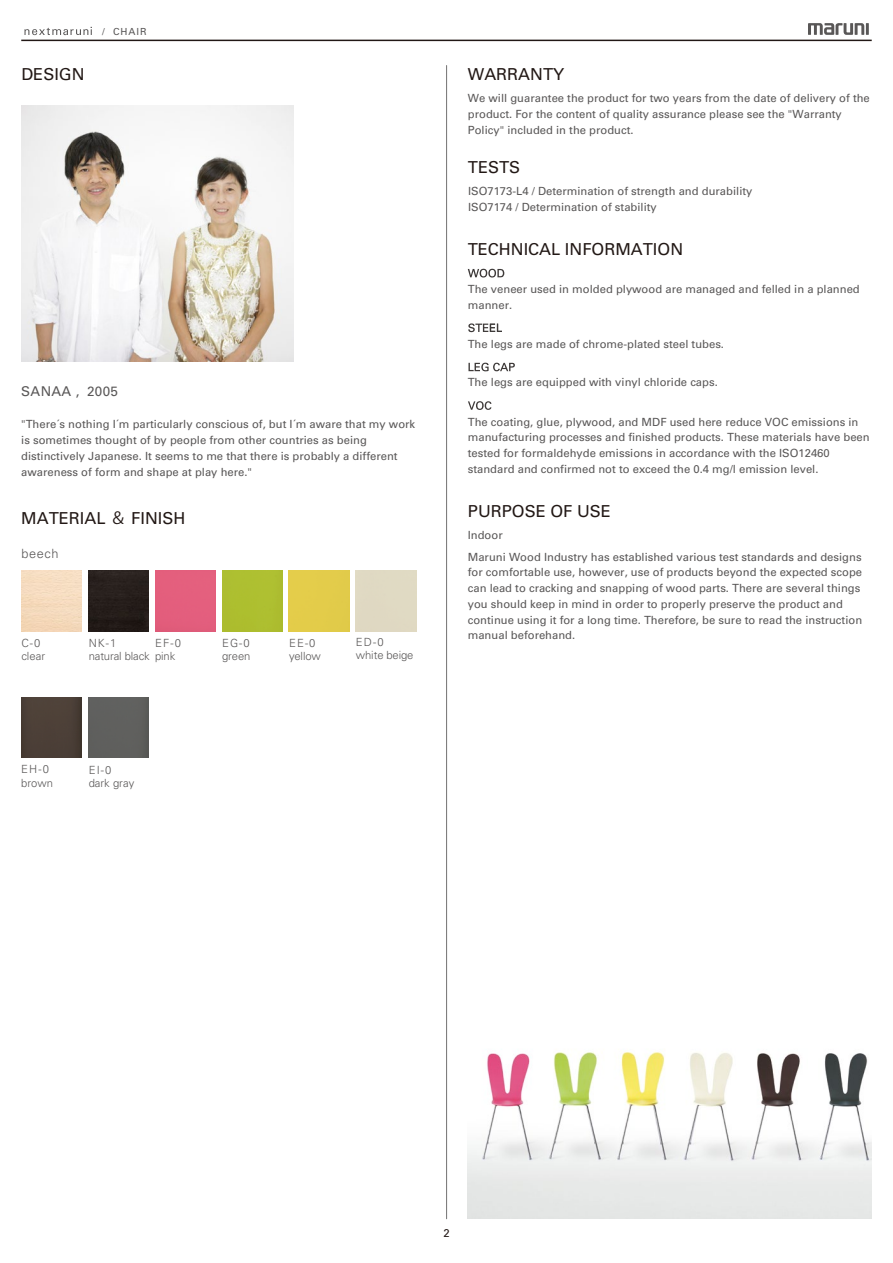
<style>
.page{position:relative;width:893px;height:1263px;background:#fff}
.page>*{position:absolute;margin:0;border:0;box-sizing:border-box;transform-origin:0 0}
.t1{font:16.5px "Univers";color:#221815}
.t2{font:13.5px "Univers";letter-spacing:.025em;color:#595757}
.t3{font:300 12.75px "Univers";letter-spacing:.05em;color:#595757}
.t4{font:11.25px/15.8px "Univers";color:#595757}
.t5{font:300 11.25px/13.5px "Univers";letter-spacing:-.01em;color:#595757}
.t6{font:11.25px "Univers";color:#221815}
.t7{font:9.75px "Univers";letter-spacing:.1em;color:#595757}
.s1{font-family:"Koz Go Pr 6 N"}
</style>
<div class="page">
<hr style="left:21px;top:40px;width:851px;height:1px;background:#221815">
<hr style="left:446px;top:66px;width:1px;height:1153px;background:#727171">
<svg style="left:468px;top:269px;width:36px;height:8px"></svg>
<svg style="left:468px;top:401px;width:23px;height:9px"></svg>
<svg style="left:468px;top:323px;width:34px;height:9px"></svg>
<svg style="left:24px;top:27px;width:68px;height:8px"></svg>
<svg style="left:808px;top:23px;width:61px;height:12px"></svg>
<svg style="left:468px;top:363px;width:47px;height:8px"></svg>
<img style="left:21px;top:105px;width:273px;height:256px">
<img style="left:468px;top:1052px;width:404px;height:167px">
<div style="left:21px;top:697px;width:61px;height:61px;background:#4b3f37"></div>
<div style="left:88px;top:571px;width:61px;height:60px;background:#261e1b"></div>
<div style="left:88px;top:697px;width:61px;height:61px;background:#5f605e"></div>
<div style="left:155px;top:571px;width:61px;height:60px;background:#e45f7d"></div>
<div style="left:222px;top:571px;width:61px;height:60px;background:#adbf30"></div>
<div style="left:289px;top:571px;width:61px;height:60px;background:#e3cc4a"></div>
<p class="t7" style="left:102px;top:26px;width:46px">/ CHAIR</p>
<h1 class="t1" style="left:21px;top:64px;width:65px">DESIGN</h1>
<h1 class="t1" style="left:468px;top:64px;width:98px">WARRANTY</h1>
<p class="t4" style="left:468px;top:90px;width:403px">We will guarantee the product for two years from the date of delivery of the product. For the content of quality assurance please see the "Warranty<br>Policy" included in the product.</p>
<h1 class="t1" style="left:468px;top:158px;width:54px">TESTS</h1>
<p class="t4" style="left:468px;top:184px;width:286px">ISO7173-L4 / Determination of strength and durability<br>ISO7174 / Determination of stability</p>
<h1 class="t1" style="left:468px;top:239px;width:217px">TECHNICAL INFORMATION</h1>
<p class="t4" style="left:468px;top:281px;width:393px">The veneer used in molded plywood are managed and felled in a planned manner.</p>
<p class="t2" style="left:21px;top:384px;width:98px">SANAA , 2005</p>
<p class="t4" style="left:21px;top:417px;width:395px">"There´s nothing I´m particularly conscious of, but I´m aware that my work is sometimes thought of by people from other countries as being distinctively Japanese. It seems to me that there is probably a different awareness of form and shape at play here."</p>
<h1 class="t1" style="left:21px;top:508px;width:166px">MATERIAL <span class="s1">＆</span> FINISH</h1>
<p class="t3" style="left:21px;top:546px;width:39px">beech</p>
<p class="t5" style="left:21px;top:636px;width:25px">C-0 clear</p>
<p class="t5" style="left:89px;top:636px;width:63px">NK-1 natural black</p>
<p class="t5" style="left:155px;top:636px;width:27px">EF-0 pink</p>
<p class="t5" style="left:222px;top:636px;width:30px">EG-0 green</p>
<p class="t5" style="left:289px;top:636px;width:33px">EE-0 yellow</p>
<p class="t5" style="left:356px;top:635px;width:59px">ED-0 white beige</p>
<p class="t5" style="left:21px;top:762px;width:33px">EH-0 brown</p>
<p class="t5" style="left:89px;top:763px;width:47px">EI-0 dark gray</p>
<p class="t4" style="left:468px;top:336px;width:258px">The legs are made of chrome-plated steel tubes.</p>
<p class="t4" style="left:468px;top:375px;width:252px">The legs are equipped with vinyl chloride caps.</p>
<p class="t4" style="left:468px;top:414px;width:403px">The coating, glue, plywood, and MDF used here reduce VOC emissions in manufacturing processes and finished products. These materials have been tested for formaldehyde emissions in accordance with the ISO12460 standard and confirmed not to exceed the 0.4 mg/l emission level.</p>
<h1 class="t1" style="left:468px;top:501px;width:145px">PURPOSE OF USE</h1>
<p class="t4" style="left:468px;top:527px;width:36px">Indoor</p>
<p class="t4" style="left:468px;top:549px;width:396px">Maruni Wood Industry has established various test standards and designs for comfortable use, however, use of products beyond the expected scope can lead to cracking and snapping of wood parts. There are several things you should keep in mind in order to properly preserve the product and continue using it for a long time. Therefore, be sure to read the instruction manual beforehand.</p>
<p class="t6" style="left:443px;top:1227px;width:8px">2</p>
</div>
